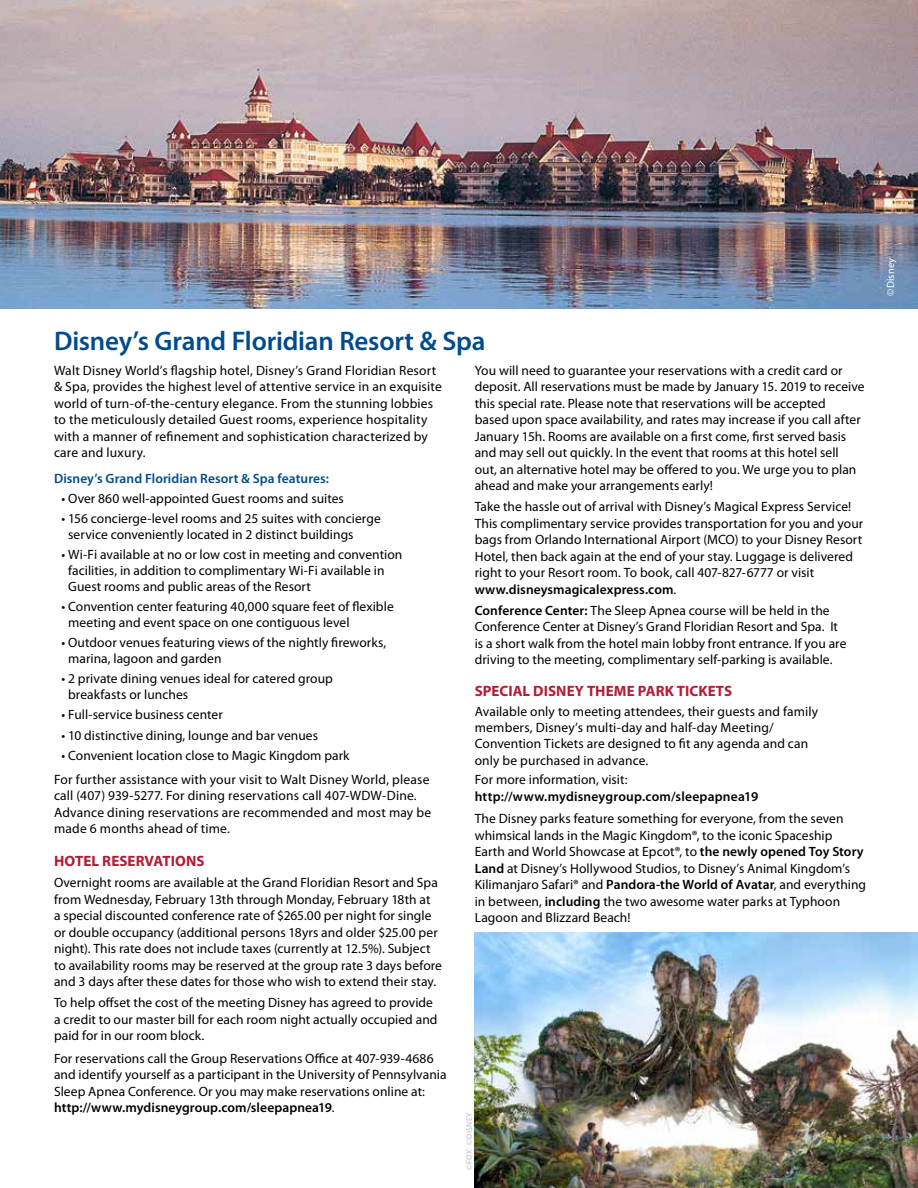
<style>
.page{position:relative;width:918px;height:1188px;background:#fff}
.page>*{position:absolute;margin:0;border:0;box-sizing:border-box;transform-origin:0 0}
.t1{font:600 27px "Myriad Pro";letter-spacing:-.01em;color:#004b8d}
.t2{font:700 15px "Myriad Pro";letter-spacing:.005em;color:#b61b34}
.t3{font:13.5px/16.5px "Myriad Pro";letter-spacing:.005em;color:#000}
.t4{font:600 13.5px "Myriad Pro";letter-spacing:.005em;color:#004b8d}
.t5{font:600 13.5px "Myriad Pro";letter-spacing:.015em;color:#000}
.t6{font:10.5px "Myriad Pro";letter-spacing:.01em;color:#fff}
.t7{font:semi-condensed 8.7px "Myriad Pro";letter-spacing:.035em;color:#bcbec0}
.s1{font-weight:600}
</style>
<div class="page">
<img style="left:0;top:0;width:918px;height:308px">
<img style="left:475px;top:932px;width:443px;height:256px">
<h1 class="t1" style="left:54px;top:325px;width:433px">Disney’s Grand Floridian Resort &amp; Spa</h1>
<p class="t3" style="left:54px;top:362px;width:389px">Walt Disney World’s flagship hotel, Disney’s Grand Floridian Resort &amp; Spa, provides the highest level of attentive service in an exquisite world of turn-of-the-century elegance. From the stunning lobbies to the meticulously detailed Guest rooms, experience hospitality with a manner of refinement and sophistication characterized by care and luxury.</p>
<p class="t4" style="left:54px;top:471px;width:277px">Disney’s Grand Floridian Resort &amp; Spa features:</p>
<p class="t3" style="left:62px;top:491px;width:284px">• Over 860 well-appointed Guest rooms and suites</p>
<p class="t3" style="left:68px;top:511px;width:314px;line-height:15.8px;text-indent:-7px">• 156 concierge-level rooms and 25 suites with concierge service conveniently located in 2 distinct buildings</p>
<p class="t3" style="left:68px;top:547px;width:336px;line-height:15.8px;text-indent:-7px">• Wi-Fi available at no or low cost in meeting and convention facilities, in addition to complimentary Wi-Fi available in<br>Guest rooms and public areas of the Resort</p>
<p class="t3" style="left:68px;top:599px;width:327px;line-height:15.8px;text-indent:-7px">• Convention center featuring 40,000 square feet of flexible meeting and event space on one contiguous level</p>
<p class="t3" style="left:68px;top:635px;width:320px;line-height:15.8px;text-indent:-7px">• Outdoor venues featuring views of the nightly fireworks, marina, lagoon and garden</p>
<p class="t3" style="left:68px;top:671px;width:266px;line-height:15.8px;text-indent:-7px">• 2 private dining venues ideal for catered group breakfasts or lunches</p>
<p class="t3" style="left:62px;top:707px;width:163px">• Full-service business center</p>
<p class="t3" style="left:62px;top:727px;width:258px">• 10 distinctive dining, lounge and bar venues</p>
<p class="t3" style="left:54px;top:744px;width:377px;line-height:24px;text-indent:8px">• Convenient location close to Magic Kingdom park<br>For further assistance with your visit to Walt Disney World, please</p>
<p class="t3" style="left:54px;top:788px;width:379px">call (407) 939-5277. For dining reservations call 407-WDW-Dine.<br>Advance dining reservations are recommended and most may be made 6 months ahead of time.</p>
<p class="t2" style="left:54px;top:853px;width:152px">HOTEL RESERVATIONS</p>
<p class="t3" style="left:54px;top:875px;width:390px">Overnight rooms are available at the Grand Floridian Resort and Spa from Wednesday, February 13th through Monday, February 18th at<br>a special discounted conference rate of $265.00 per night for single or double occupancy (additional persons 18yrs and older $25.00 per night). This rate does not include taxes (currently at 12.5%). Subject to availability rooms may be reserved at the group rate 3 days before and 3 days after these dates for those who wish to extend their stay.</p>
<p class="t3" style="left:54px;top:995px;width:385px">To help offset the cost of the meeting Disney has agreed to provide a credit to our master bill for each room night actually occupied and paid for in our room block.</p>
<p class="t3" style="left:54px;top:1050px;width:394px">For reservations call the Group Reservations Office at 407-939-4686 and identify yourself as a participant in the University of Pennsylvania Sleep Apnea Conference. Or you may make reservations online at: <span class="s1">http://www.mydisneygroup.com/sleepapnea19</span>.</p>
<p class="t3" style="left:475px;top:362px;width:391px">You will need to guarantee your reservations with a credit card or deposit. All reservations must be made by January 15. 2019 to receive this special rate. Please note that reservations will be accepted<br>based upon space availability, and rates may increase if you call after January 15h. Rooms are available on a first come, first served basis and may sell out quickly. In the event that rooms at this hotel sell<br>out, an alternative hotel may be offered to you. We urge you to plan ahead and make your arrangements early!</p>
<p class="t3" style="left:475px;top:499px;width:390px">Take the hassle out of arrival with Disney’s Magical Express Service!<br>This complimentary service provides transportation for you and your bags from Orlando International Airport (MCO) to your Disney Resort Hotel, then back again at the end of your stay. Luggage is delivered right to your Resort room. To book, call 407-827-6777 or visit <span class="s1">www.disneysmagicalexpress.com</span>.</p>
<p class="t3" style="left:475px;top:602px;width:373px"><span class="s1">Conference Center:</span> The Sleep Apnea course will be held in the Conference Center at Disney’s Grand Floridian Resort and Spa. It is a short walk from the hotel main lobby front entrance. If you are driving to the meeting, complimentary self-parking is available.</p>
<p class="t2" style="left:475px;top:683px;width:259px">SPECIAL DISNEY THEME PARK TICKETS</p>
<p class="t3" style="left:475px;top:703px;width:345px">Available only to meeting attendees, their guests and family members, Disney’s multi-day and half-day Meeting/ Convention Tickets are designed to fit any agenda and can only be purchased in advance.</p>
<p class="t3" style="left:475px;top:772px;width:154px">For more information, visit:</p>
<p class="t5" style="left:475px;top:789px;width:285px">http://www.mydisneygroup.com/sleepapnea19</p>
<p class="t3" style="left:475px;top:811px;width:393px">The Disney parks feature something for everyone, from the seven whimsical lands in the Magic Kingdom®, to the iconic Spaceship<br>Earth and World Showcase at Epcot®, to <span class="s1">the newly opened Toy Story Land</span> at Disney’s Hollywood Studios, to Disney’s Animal Kingdom’s Kilimanjaro Safari® and <span class="s1">Pandora-the World of Avatar</span>, and everything in between, <span class="s1">including</span> the two awesome water parks at Typhoon Lagoon and Blizzard Beach!</p>
<p class="t7" style="left:465px;top:1170px;width:59px;rotate:-90deg">©FOX ©DISNEY</p>
<p class="t6" style="left:885px;top:296px;width:39px;rotate:-90deg">©Disney</p>
</div>
